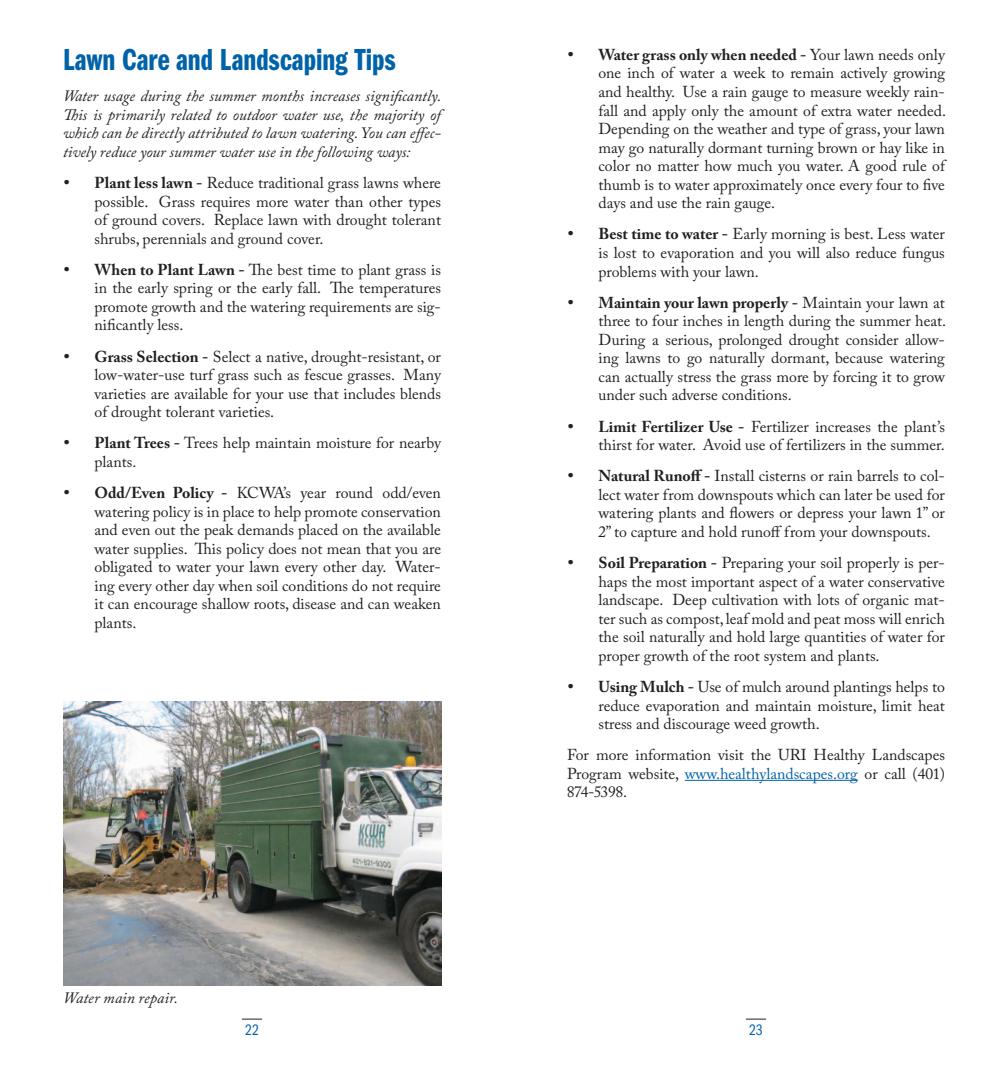
<style>
.page{position:relative;width:1008px;height:1071px;background:#fff}
.page>*{position:absolute;margin:0;border:0;box-sizing:border-box;transform-origin:0 0}
.t1{font:31.5px "ITC Franklin Gothic Std Dm Cp";color:#0062a8}
.t2{font:15.75px/18.6px "Adobe Caslon Pro";color:#231f20;text-align:justify}
.t3{font:italic 15.75px/18.6px "Adobe Caslon Pro";color:#231f20;text-align:justify}
.t4{font:15.75px "ITC Franklin Gothic Std Bk Cp";color:#0062a8}
.s1{font-weight:700}
.s2{color:#0062a8}
</style>
<div class="page">
<svg style="left:242px;top:1019px;width:20px;height:1px"></svg>
<svg style="left:746px;top:1019px;width:20px;height:1px"></svg>
<hr style="left:685px;top:780px;width:173px;height:1px;background:#0062a8">
<img style="left:63px;top:702px;width:378px;height:283px">
<h1 class="t1" style="left:63px;top:42px;width:334px">Lawn Care and Landscaping Tips</h1>
<p class="t3" style="left:63px;top:86px;width:380px">Water usage during the summer months increases significantly.<br>This is primarily related to outdoor water use, the majority of which can be directly attributed to lawn watering. You can effec&shy;tively reduce your summer water use in the following ways:</p>
<p class="t2" style="left:94px;top:173px;width:348px;text-indent:-32px">• <span class="s1">Plant less lawn -</span> Reduce traditional grass lawns where possible. Grass requires more water than other types of ground covers. Replace lawn with drought tolerant shrubs, perennials and ground cover.</p>
<p class="t2" style="left:94px;top:260px;width:348px;text-indent:-32px">• <span class="s1">When to Plant Lawn -</span> The best time to plant grass is in the early spring or the early fall. The temperatures promote growth and the watering requirements are sig&shy;nificantly less.</p>
<p class="t2" style="left:94px;top:347px;width:348px;text-indent:-32px">• <span class="s1">Grass Selection -</span> Select a native, drought-resistant, or low-water-use turf grass such as fescue grasses. Many varieties are available for your use that includes blends of drought tolerant varieties.</p>
<p class="t2" style="left:94px;top:434px;width:348px;text-indent:-32px">• <span class="s1">Plant Trees -</span> Trees help maintain moisture for nearby plants.</p>
<p class="t2" style="left:94px;top:483px;width:348px;text-indent:-32px">• <span class="s1">Odd/Even Policy -</span> KCWA’s year round odd/even watering policy is in place to help promote conservation and even out the peak demands placed on the available water supplies. This policy does not mean that you are obligated to water your lawn every other day. Water&shy;ing every other day when soil conditions do not require it can encourage shallow roots, disease and can weaken plants.</p>
<p class="t3" style="left:63px;top:989px;width:116px">Water main repair.</p>
<p class="t2" style="left:598px;top:45px;width:349px;text-indent:-32px">• <span class="s1">Water grass only when needed -</span> Your lawn needs only one inch of water a week to remain actively growing and healthy. Use a rain gauge to measure weekly rain&shy;fall and apply only the amount of extra water needed.<br>Depending on the weather and type of grass, your lawn may go naturally dormant turning brown or hay like in color no matter how much you water. A good rule of thumb is to water approximately once every four to five days and use the rain gauge.</p>
<p class="t2" style="left:598px;top:225px;width:348px;text-indent:-32px">• <span class="s1">Best time to water -</span> Early morning is best. Less water is lost to evaporation and you will also reduce fungus problems with your lawn.</p>
<p class="t2" style="left:598px;top:293px;width:349px;text-indent:-32px">• <span class="s1">Maintain your lawn properly -</span> Maintain your lawn at three to four inches in length during the summer heat.<br>During a serious, prolonged drought consider allow&shy;ing lawns to go naturally dormant, because watering can actually stress the grass more by forcing it to grow under such adverse conditions.</p>
<p class="t2" style="left:567px;top:417px;width:379px;text-align:right">• <span class="s1">Limit Fertilizer Use -</span> Fertilizer increases the plant’s thirst for water. Avoid use of fertilizers in the summer.</p>
<p class="t2" style="left:598px;top:467px;width:348px;text-indent:-32px">• <span class="s1">Natural Runoff -</span> Install cisterns or rain barrels to col&shy;lect water from downspouts which can later be used for watering plants and flowers or depress your lawn 1” or 2” to capture and hold runoff from your downspouts.</p>
<p class="t2" style="left:598px;top:553px;width:348px;text-indent:-32px">• <span class="s1">Soil Preparation -</span> Preparing your soil properly is per&shy;haps the most important aspect of a water conservative landscape. Deep cultivation with lots of organic mat&shy;ter such as compost, leaf mold and peat moss will enrich the soil naturally and hold large quantities of water for proper growth of the root system and plants.</p>
<p class="t2" style="left:598px;top:677px;width:348px;text-indent:-32px">• <span class="s1">Using Mulch -</span> Use of mulch around plantings helps to reduce evaporation and maintain moisture, limit heat stress and discourage weed growth.</p>
<p class="t2" style="left:567px;top:746px;width:380px">For more information visit the URI Healthy Landscapes Program website, <span class="s2">www.healthylandscapes.org</span> or call (401)<br>874-5398.</p>
<p class="t4" style="left:245px;top:1021px;width:15px">22</p>
<p class="t4" style="left:749px;top:1021px;width:15px">23</p>
</div>
